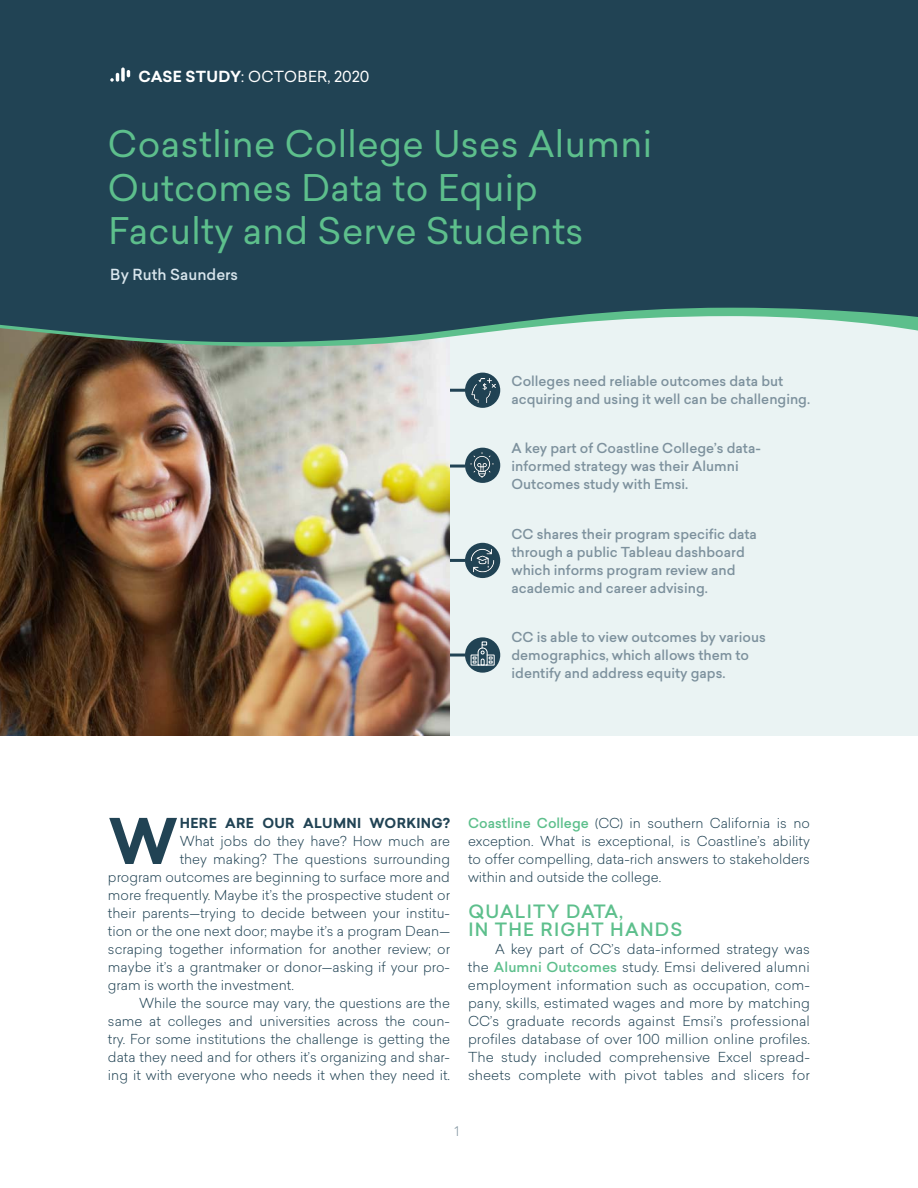
<style>
.page{position:relative;width:918px;height:1188px;background:#fff}
.page>*{position:absolute;margin:0;border:0;box-sizing:border-box;transform-origin:0 0}
.t1{font:700 61.65px "Sailec";color:#214354}
.t2{font:36px/43.5px "Sailec";letter-spacing:.01em;color:#5dbf8c}
.t3{font:500 18px/18px "Sailec";letter-spacing:.07em;color:#5dbf8c}
.t4{font:15px "Sailec";letter-spacing:.02em;color:#fff}
.t5{font:500 15px "Sailec";color:#d8e5ec}
.t6{font:300 13.5px/18px "Sailec";color:#214354;text-align:justify}
.t7{font:500 13.5px/18px "Sailec";color:#7d919d}
.t8{font:700 13.5px "Sailec";letter-spacing:.02em;color:#214354}
.t9{font:300 13.05px "Sailec";color:#7d919d}
.s1{font-weight:700}
.s2{font-weight:500;color:#5dbf8c}
</style>
<div class="page">
<div style="left:450px;top:274px;width:468px;height:461px;background:#eaf3f3"></div>
<div style="left:465px;top:373px;width:35px;height:35px;background:#214354;border-radius:50%"></div>
<img style="left:471px;top:378px;width:24px;height:24px">
<hr style="left:450px;top:389px;width:15px;height:3px;background:#214354">
<div style="left:465px;top:448px;width:35px;height:35px;background:#214354;border-radius:50%"></div>
<img style="left:470px;top:453px;width:24px;height:25px">
<hr style="left:450px;top:465px;width:15px;height:3px;background:#214354">
<div style="left:465px;top:543px;width:35px;height:35px;background:#214354;border-radius:50%"></div>
<img style="left:470px;top:548px;width:25px;height:25px">
<hr style="left:450px;top:559px;width:15px;height:3px;background:#214354">
<div style="left:465px;top:637px;width:35px;height:36px;background:#214354;border-radius:50%"></div>
<svg style="left:471px;top:641px;width:24px;height:25px"></svg>
<hr style="left:450px;top:654px;width:15px;height:3px;background:#214354">
<img style="left:0;top:349px;width:450px;height:386px">
<div style="left:0;top:0;width:918px;height:344px;background:#214354"></div>
<svg style="left:121px;top:68px;width:4px;height:14px"></svg>
<svg style="left:110px;top:73px;width:9px;height:9px"></svg>
<svg style="left:127px;top:70px;width:3px;height:7px"></svg>
<p class="t4" style="left:139px;top:66px;width:232px"><span class="s1">CASE STUDY</span>: OCTOBER, 2020</p>
<h2 class="t2" style="left:108px;top:122px;width:546px">Coastline College Uses Alumni<br>Outcomes Data to Equip<br>Faculty and Serve Students</h2>
<p class="t5" style="left:110px;top:264px;width:129px">By Ruth Saunders</p>
<p class="t7" style="left:512px;top:372px;width:300px">Colleges need reliable outcomes data but acquiring and using it well can be challenging.</p>
<p class="t7" style="left:512px;top:439px;width:251px">A key part of Coastline College’s data&shy;informed strategy was their Alumni<br>Outcomes study with Emsi.</p>
<p class="t7" style="left:512px;top:525px;width:247px">CC shares their program specific data through a public Tableau dashboard which informs program review and academic and career advising.</p>
<p class="t7" style="left:512px;top:628px;width:256px">CC is able to view outcomes by various demographics, which allows them to identify and address equity gaps.</p>
<h1 class="t1" style="left:108px;top:797px;width:71px">W</h1>
<p class="t8" style="left:180px;top:813px;width:272px">HERE ARE OUR ALUMNI WORKING?</p>
<p class="t6" style="left:180px;top:832px;width:272px">What jobs do they have? How much are</p>
<p class="t6" style="left:180px;top:850px;width:272px">they making? The questions surrounding</p>
<p class="t6" style="left:108px;top:868px;width:343px">program outcomes are beginning to surface more and</p>
<p class="t6" style="left:108px;top:886px;width:344px">more frequently. Maybe it’s the prospective student or</p>
<p class="t6" style="left:108px;top:904px;width:344px">their parents—trying to decide between your institu-</p>
<p class="t6" style="left:108px;top:922px;width:344px">tion or the one next door; maybe it’s a program Dean—</p>
<p class="t6" style="left:108px;top:940px;width:344px">scraping together information for another review; or</p>
<p class="t6" style="left:108px;top:958px;width:343px">maybe it’s a grantmaker or donor—asking if your pro-</p>
<p class="t6" style="left:108px;top:976px;width:187px">gram is worth the investment.</p>
<p class="t6" style="left:139px;top:994px;width:312px">While the source may vary, the questions are the</p>
<p class="t6" style="left:108px;top:1012px;width:343px">same at colleges and universities across the coun-</p>
<p class="t6" style="left:108px;top:1030px;width:343px">try. For some institutions the challenge is getting the</p>
<p class="t6" style="left:108px;top:1048px;width:343px">data they need and for others it’s organizing and shar-</p>
<p class="t6" style="left:108px;top:1066px;width:344px">ing it with everyone who needs it when they need it.</p>
<p class="t6" style="left:468px;top:814px;width:344px"><span class="s2">Coastline College</span> (CC) in southern California is no exception. What is exceptional, is Coastline’s ability to offer compelling, data-rich answers to stakeholders within and outside the college.</p>
<h3 class="t3" style="left:468px;top:902px;width:216px">QUALITY DATA,<br>IN THE RIGHT HANDS</h3>
<p class="t6" style="left:468px;top:940px;width:344px;text-indent:27px">A key part of CC’s data-informed strategy was the <span class="s2">Alumni Outcomes</span> study. Emsi delivered alumni employment information such as occupation, com&shy;pany, skills, estimated wages and more by matching CC’s graduate records against Emsi’s professional profiles database of over 100 million online profiles.<br>The study included comprehensive Excel spread&shy;sheets complete with pivot tables and slicers for</p>
<p class="t9" style="left:454px;top:1122px;width:6px">1</p>
</div>
